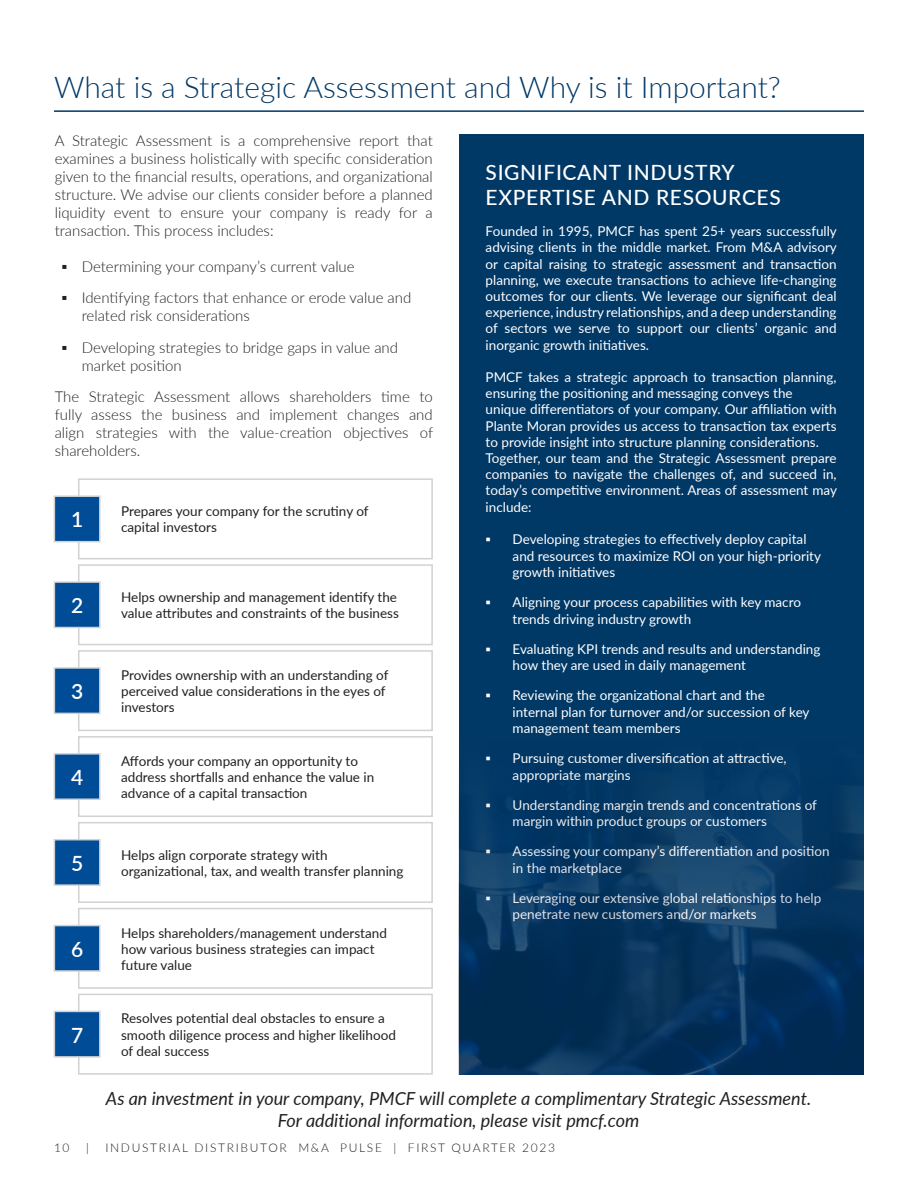
<style>
.page{position:relative;width:918px;height:1188px;background:#fff}
.page>*{position:absolute;margin:0;border:0;box-sizing:border-box;transform-origin:0 0}
.Headline{font:300 30px "Lato";color:#003866}
.t1{font:500 21px/25.2px "Lato";letter-spacing:.03em;color:#fff}
.t2{font:600 21px "Lato";color:#fff}
.PMCF_Body{font:italic 18px "Lato";color:#231f20}
.t3{font:300 15px/18px "Lato";color:#231f20;text-align:justify}
.t4{font:13.5px/16.2px "Lato";color:#fff}
.t5{font:13.5px/16.2px "Lato";color:#231f20}
.t6{font:300 12px "Lato";letter-spacing:.14em;color:#231f20}
.s1{font-weight:400}
</style>
<div class="page">
<div style="left:459px;top:134px;width:405px;height:941px;background:#003866"></div>
<div style="left:78px;top:478px;width:355px;height:81px;border:2px solid #d1d2d4"></div>
<div style="left:54px;top:496px;width:46px;height:46px;background:#004c97"></div>
<div style="left:54px;top:495px;width:47px;height:47px;border:2px solid #d1d2d4"></div>
<div style="left:78px;top:564px;width:355px;height:81px;border:2px solid #d1d2d4"></div>
<div style="left:54px;top:582px;width:46px;height:46px;background:#004c97"></div>
<div style="left:54px;top:581px;width:47px;height:47px;border:2px solid #d1d2d4"></div>
<div style="left:78px;top:650px;width:355px;height:81px;border:2px solid #d1d2d4"></div>
<div style="left:54px;top:668px;width:46px;height:45px;background:#004c97"></div>
<div style="left:54px;top:667px;width:47px;height:47px;border:2px solid #d1d2d4"></div>
<div style="left:78px;top:736px;width:355px;height:81px;border:2px solid #d1d2d4"></div>
<div style="left:54px;top:754px;width:46px;height:45px;background:#004c97"></div>
<div style="left:54px;top:753px;width:47px;height:47px;border:2px solid #d1d2d4"></div>
<div style="left:78px;top:822px;width:355px;height:81px;border:2px solid #d1d2d4"></div>
<div style="left:54px;top:840px;width:46px;height:45px;background:#004c97"></div>
<div style="left:54px;top:839px;width:47px;height:47px;border:2px solid #d1d2d4"></div>
<div style="left:78px;top:908px;width:355px;height:81px;border:2px solid #d1d2d4"></div>
<div style="left:54px;top:926px;width:46px;height:45px;background:#004c97"></div>
<div style="left:54px;top:925px;width:47px;height:47px;border:2px solid #d1d2d4"></div>
<div style="left:78px;top:994px;width:355px;height:81px;border:2px solid #d1d2d4"></div>
<div style="left:54px;top:1011px;width:46px;height:46px;background:#004c97"></div>
<div style="left:54px;top:1011px;width:47px;height:47px;border:2px solid #d1d2d4"></div>
<img style="left:459px;top:786px;width:405px;height:289px">
<hr style="left:54px;top:110px;width:810px;height:2px;background:#003866">
<p class="Headline" style="left:54px;top:67px;width:728px">What is a Strategic Assessment and Why is it Important?</p>
<p class="t3" style="left:55px;top:131px;width:380px">A Strategic Assessment is a comprehensive report that examines a business holistically with specific consideration given to the financial results, operations, and organizational structure. We advise our clients consider before a planned liquidity event to ensure your company is ready for a transaction. This process includes:</p>
<p class="t3" style="left:61px;top:257px;width:295px"><span class="s1">▪</span> Determining your company’s current value</p>
<p class="t3" style="left:82px;top:289px;width:331px;text-indent:-20px"><span class="s1">▪</span> Identifying factors that enhance or erode value and related risk considerations</p>
<p class="t3" style="left:82px;top:338px;width:318px;text-indent:-20px"><span class="s1">▪</span> Developing strategies to bridge gaps in value and market position</p>
<p class="t3" style="left:55px;top:388px;width:380px">The Strategic Assessment allows shareholders time to fully assess the business and implement changes and align strategies with the value-creation objectives of shareholders.</p>
<p class="t2" style="left:71px;top:505px;width:14px">1</p>
<p class="t5" style="left:121px;top:503px;width:249px">Prepares your company for the scrutiny of</p>
<p class="t5" style="left:121px;top:519px;width:97px">capital investors</p>
<p class="t2" style="left:71px;top:590px;width:14px">2</p>
<p class="t5" style="left:121px;top:589px;width:279px">Helps ownership and management identify the value attributes and constraints of the business</p>
<p class="t2" style="left:71px;top:676px;width:14px">3</p>
<p class="t2" style="left:71px;top:762px;width:14px">4</p>
<p class="t5" style="left:121px;top:666px;width:269px">Provides ownership with an understanding of perceived value considerations in the eyes of investors</p>
<p class="t5" style="left:121px;top:752px;width:255px">Affords your company an opportunity to address shortfalls and enhance the value in advance of a capital transaction</p>
<p class="t2" style="left:71px;top:848px;width:14px">5</p>
<p class="t5" style="left:121px;top:846px;width:208px">Helps align corporate strategy with</p>
<p class="t5" style="left:121px;top:862px;width:284px">organizational, tax, and wealth transfer planning</p>
<p class="t2" style="left:71px;top:934px;width:14px">6</p>
<p class="t2" style="left:71px;top:1020px;width:14px">7</p>
<p class="t5" style="left:121px;top:924px;width:267px">Helps shareholders/management understand how various business strategies can impact future value</p>
<p class="t5" style="left:121px;top:1010px;width:276px">Resolves potential deal obstacles to ensure a smooth diligence process and higher likelihood of deal success</p>
<p class="t1" style="left:486px;top:159px;width:297px">SIGNIFICANT INDUSTRY<br>EXPERTISE AND RESOURCES</p>
<p class="t4" style="left:486px;top:223px;width:353px;text-align:justify">Founded in 1995, PMCF has spent 25+ years successfully advising clients in the middle market. From M&amp;A advisory or capital raising to strategic assessment and transaction planning, we execute transactions to achieve life-changing outcomes for our clients. We leverage our significant deal experience, industry relationships, and a deep understanding of sectors we serve to support our clients’ organic and inorganic growth initiatives.</p>
<p class="t4" style="left:486px;top:368px;width:352px">PMCF takes a strategic approach to transaction planning, ensuring the positioning and messaging conveys the</p>
<p class="t4" style="left:486px;top:401px;width:352px;text-align:justify">unique differentiators of your company. Our affiliation with Plante Moran provides us access to transaction tax experts to provide insight into structure planning considerations.</p>
<p class="t4" style="left:486px;top:449px;width:353px;text-align:justify">Together, our team and the Strategic Assessment prepare companies to navigate the challenges of, and succeed in, today’s competitive environment. Areas of assessment may include:</p>
<p class="t4" style="left:513px;top:531px;width:310px;text-indent:-27px">▪ Developing strategies to effectively deploy capital and resources to maximize ROI on your high-priority growth initiatives</p>
<p class="t4" style="left:513px;top:594px;width:290px;text-indent:-27px">▪ Aligning your process capabilities with key macro trends driving industry growth</p>
<p class="t4" style="left:513px;top:640px;width:309px;text-indent:-27px">▪ Evaluating KPI trends and results and understanding how they are used in daily management</p>
<p class="t4" style="left:513px;top:687px;width:298px;text-indent:-27px">▪ Reviewing the organizational chart and the internal plan for turnover and/or succession of key management team members</p>
<p class="t4" style="left:513px;top:750px;width:276px;text-indent:-27px">▪ Pursuing customer diversification at attractive, appropriate margins</p>
<p class="t4" style="left:513px;top:796px;width:306px;text-indent:-27px">▪ Understanding margin trends and concentrations of margin within product groups or customers</p>
<p class="t4" style="left:513px;top:843px;width:319px;text-indent:-27px">▪ Assessing your company’s differentiation and position in the marketplace</p>
<p class="t4" style="left:513px;top:889px;width:310px;text-indent:-27px">▪ Leveraging our extensive global relationships to help penetrate new customers and/or markets</p>
<p class="PMCF_Body" style="left:106px;top:1086px;width:707px">As an investment in your company, PMCF will complete a complimentary Strategic Assessment.</p>
<p class="PMCF_Body" style="left:278px;top:1107px;width:363px">For additional information, please visit pmcf.com</p>
<p class="t6" style="left:54px;top:1140px;width:17px">10</p>
<p class="t6" style="left:86px;top:1140px;width:4px">|</p>
<p class="t6" style="left:105px;top:1140px;width:451px">INDUSTRIAL DISTRIBUTOR M&amp;A PULSE | FIRST QUARTER 2023</p>
</div>
